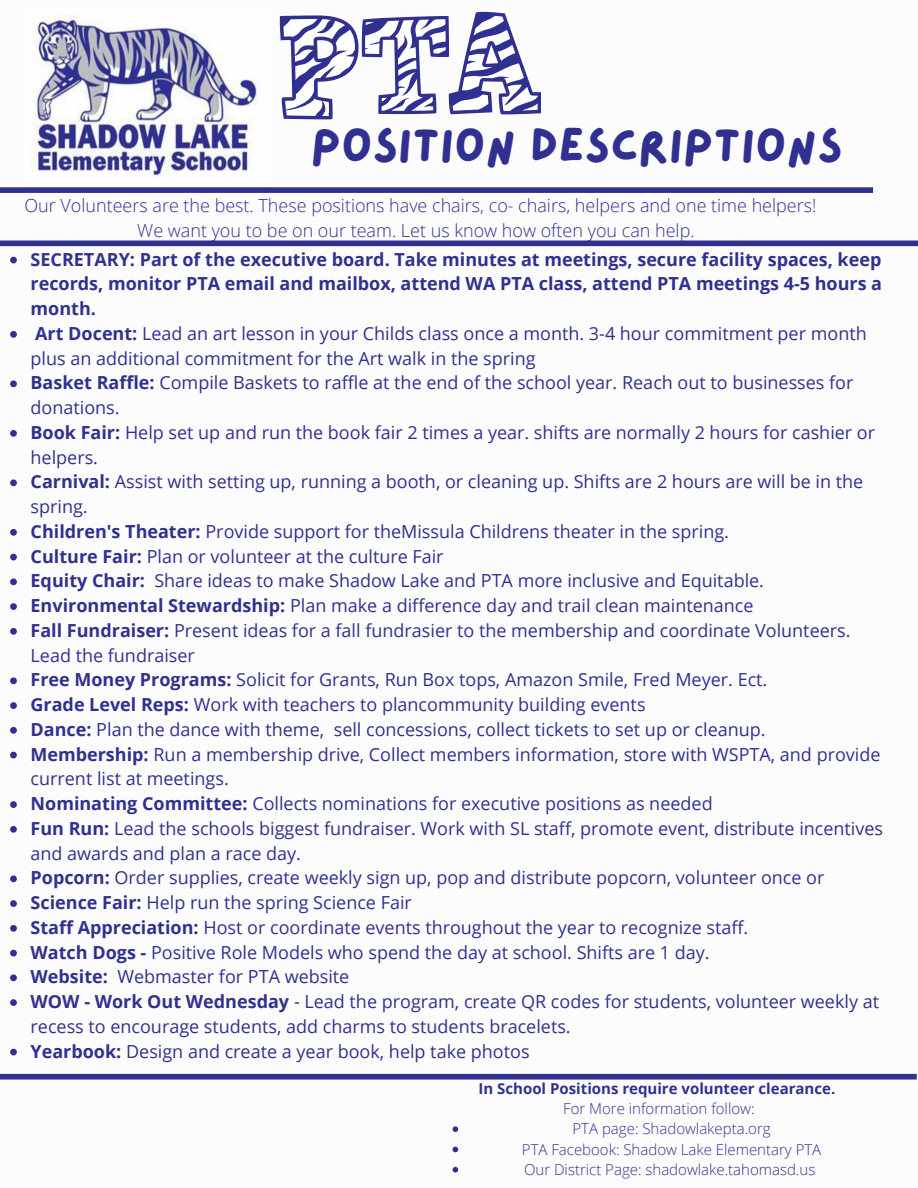
<style>
.page{position:relative;width:918px;height:1188px;background:#fff}
.page>*{position:absolute;margin:0;border:0;box-sizing:border-box;transform-origin:0 0}
.t1{font:48px "Lazydog";color:#303091}
.t2{font:18px/24.8px "Open Sans";color:#303091}
.t3{font:300 18px/24.8px "Open Sans";color:#303091;text-align:center}
.t4{font:300 15px/20.2px "Open Sans";color:#303091;text-align:center}
.t5{font:700 15px "Open Sans";color:#303091}
.s1{font-weight:700}
</style>
<div class="page">
<svg style="left:279px;top:11px;width:262px;height:109px"></svg>
<img style="left:29px;top:15px;width:229px;height:163px">
<div style="left:0;top:187px;width:873px;height:6px;background:#303091"></div>
<svg style="left:10px;top:257px;width:7px;height:6px"></svg>
<svg style="left:10px;top:331px;width:7px;height:7px"></svg>
<svg style="left:10px;top:380px;width:7px;height:7px"></svg>
<svg style="left:10px;top:430px;width:7px;height:7px"></svg>
<svg style="left:10px;top:479px;width:7px;height:7px"></svg>
<svg style="left:10px;top:529px;width:7px;height:7px"></svg>
<svg style="left:10px;top:554px;width:7px;height:6px"></svg>
<svg style="left:10px;top:578px;width:7px;height:7px"></svg>
<svg style="left:10px;top:603px;width:7px;height:7px"></svg>
<svg style="left:10px;top:628px;width:7px;height:7px"></svg>
<svg style="left:10px;top:677px;width:7px;height:7px"></svg>
<svg style="left:10px;top:702px;width:7px;height:7px"></svg>
<svg style="left:10px;top:727px;width:7px;height:7px"></svg>
<svg style="left:10px;top:752px;width:7px;height:6px"></svg>
<svg style="left:10px;top:801px;width:7px;height:7px"></svg>
<svg style="left:10px;top:826px;width:7px;height:7px"></svg>
<svg style="left:10px;top:875px;width:7px;height:7px"></svg>
<svg style="left:10px;top:900px;width:7px;height:7px"></svg>
<svg style="left:10px;top:925px;width:7px;height:7px"></svg>
<svg style="left:10px;top:950px;width:7px;height:6px"></svg>
<svg style="left:10px;top:974px;width:7px;height:7px"></svg>
<svg style="left:10px;top:999px;width:7px;height:7px"></svg>
<svg style="left:10px;top:1049px;width:7px;height:6px"></svg>
<div style="left:0;top:241px;width:918px;height:5px;background:#303091"></div>
<div style="left:0;top:1074px;width:917px;height:6px;background:#303091"></div>
<svg style="left:453px;top:1126px;width:5px;height:6px"></svg>
<svg style="left:453px;top:1147px;width:5px;height:5px"></svg>
<svg style="left:453px;top:1167px;width:5px;height:6px"></svg>
<h1 class="t1" style="left:311px;top:122px;width:533px">POSITION DESCRIPTIONS</h1>
<p class="t3" style="left:25px;top:193px;width:794px">Our Volunteers are the best. These positions have chairs, co- chairs, helpers and one time helpers!<br>We want you to be on our team. Let us know how often you can help.</p>
<p class="t2" style="left:31px;top:246px;width:854px"><span class="s1">SECRETARY: Part of the executive board. Take minutes at meetings, secure facility spaces, keep records, monitor PTA email and mailbox, attend WA PTA class, attend PTA meetings 4-5 hours a month.<br>Art Docent:</span> Lead an art lesson in your Childs class once a month. 3-4 hour commitment per month plus an additional commitment for the Art walk in the spring<br><span class="s1">Basket Raffle:</span> Compile Baskets to raffle at the end of the school year. Reach out to businesses for donations.<br><span class="s1">Book Fair:</span> Help set up and run the book fair 2 times a year. shifts are normally 2 hours for cashier or helpers.<br><span class="s1">Carnival:</span> Assist with setting up, running a booth, or cleaning up. Shifts are 2 hours are will be in the spring.<br><span class="s1">Children's Theater:</span> Provide support for theMissula Childrens theater in the spring.<br><span class="s1">Culture Fair:</span> Plan or volunteer at the culture Fair<br><span class="s1">Equity Chair:</span> Share ideas to make Shadow Lake and PTA more inclusive and Equitable.<br><span class="s1">Environmental Stewardship:</span> Plan make a difference day and trail clean maintenance<br><span class="s1">Fall Fundraiser:</span> Present ideas for a fall fundrasier to the membership and coordinate Volunteers.<br>Lead the fundraiser<br><span class="s1">Free Money Programs:</span> Solicit for Grants, Run Box tops, Amazon Smile, Fred Meyer. Ect.<br><span class="s1">Grade Level Reps:</span> Work with teachers to plancommunity building events<br><span class="s1">Dance:</span> Plan the dance with theme, sell concessions, collect tickets to set up or cleanup.<br><span class="s1">Membership:</span> Run a membership drive, Collect members information, store with WSPTA, and provide current list at meetings.<br><span class="s1">Nominating Committee:</span> Collects nominations for executive positions as needed<br><span class="s1">Fun Run:</span> Lead the schools biggest fundraiser. Work with SL staff, promote event, distribute incentives and awards and plan a race day.<br><span class="s1">Popcorn:</span> Order supplies, create weekly sign up, pop and distribute popcorn, volunteer once or <span class="s1">Science Fair:</span> Help run the spring Science Fair<br><span class="s1">Staff Appreciation:</span> Host or coordinate events throughout the year to recognize staff.<br><span class="s1">Watch Dogs -</span> Positive Role Models who spend the day at school. Shifts are 1 day.<br><span class="s1">Website:</span> Webmaster for PTA website<br><span class="s1">WOW - Work Out Wednesday</span> - Lead the program, create QR codes for students, volunteer weekly at recess to encourage students, add charms to students bracelets.<br><span class="s1">Yearbook:</span> Design and create a year book, help take photos</p>
<p class="t5" style="left:479px;top:1078px;width:358px">In School Positions require volunteer clearance.</p>
<p class="t4" style="left:563px;top:1098px;width:193px">For More information follow:</p>
<p class="t4" style="left:522px;top:1118px;width:301px">PTA page: Shadowlakepta.org<br>PTA Facebook: Shadow Lake Elementary PTA<br>Our District Page: shadowlake.tahomasd.us</p>
</div>
